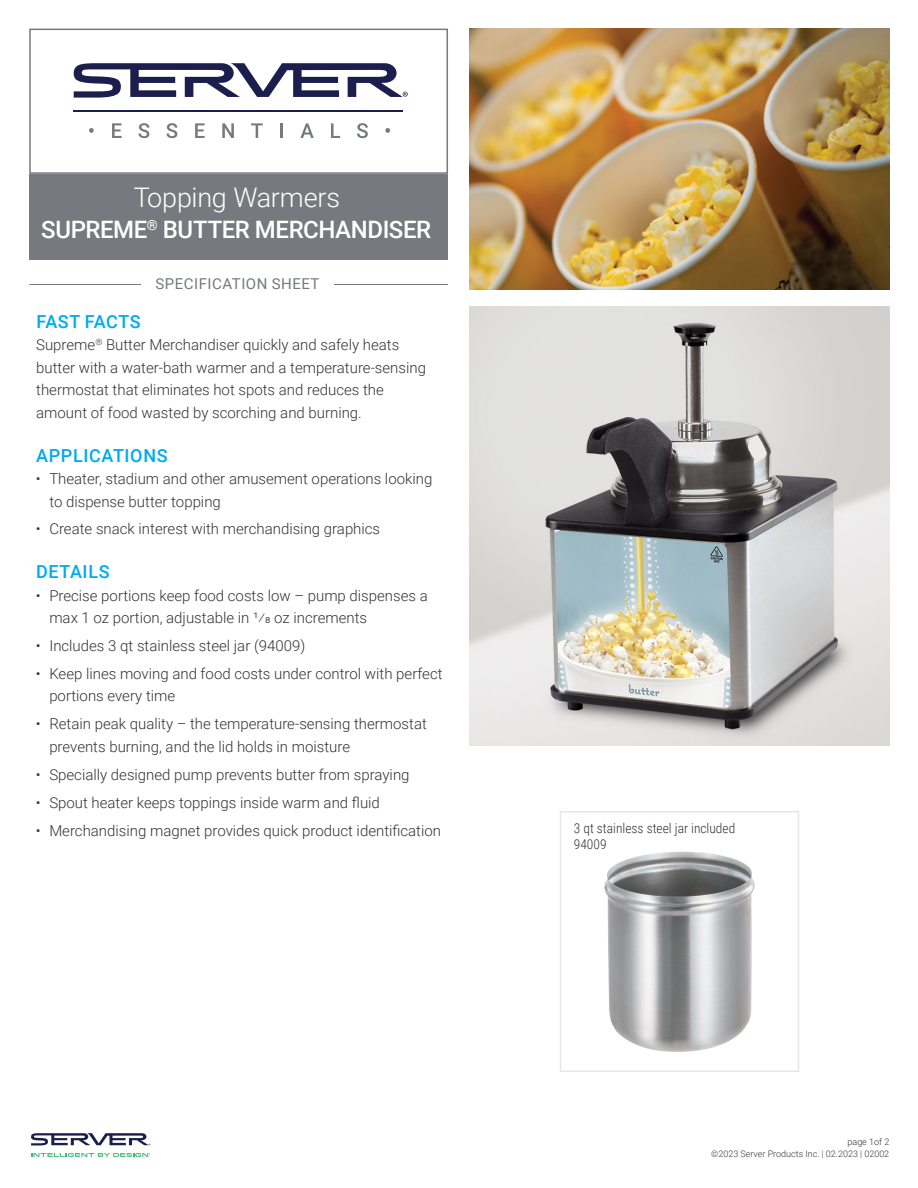
<style>
.page{position:relative;width:918px;height:1188px;background:#fff}
.page>*{position:absolute;margin:0;border:0;box-sizing:border-box;transform-origin:0 0}
.t1{font:300 27px "Roboto";letter-spacing:-.01em;color:#fff}
.t2{font:500 24px "Roboto";letter-spacing:-.015em;color:#fff}
.t3{font:500 18px "Roboto";letter-spacing:.035em;color:#00abeb}
.t4{font:300 15px/22.5px "Roboto";color:#333334}
.t5{font:15px "Roboto";letter-spacing:.035em;color:#76797d}
.t6{font:300 13.5px/16.2px "Roboto Condensed";color:#333334}
.t7{font:300 9px/12px "Roboto";color:#333334;text-align:right}
</style>
<div class="page">
<div style="left:29px;top:174px;width:419px;height:86px;background:#76797d"></div>
<svg style="left:31px;top:1133px;width:119px;height:12px"></svg>
<svg style="left:31px;top:1153px;width:119px;height:4px"></svg>
<div style="left:29px;top:29px;width:419px;height:145px;border:2px solid #76797d"></div>
<hr style="left:74px;top:110px;width:329px;height:2px;background:#1c1f4e">
<svg style="left:89px;top:128px;width:5px;height:5px"></svg>
<svg style="left:112px;top:123px;width:10px;height:15px"></svg>
<svg style="left:138px;top:123px;width:11px;height:15px"></svg>
<svg style="left:166px;top:123px;width:11px;height:15px"></svg>
<svg style="left:195px;top:123px;width:10px;height:15px"></svg>
<svg style="left:222px;top:123px;width:12px;height:15px"></svg>
<svg style="left:251px;top:123px;width:12px;height:15px"></svg>
<hr style="left:280px;top:123px;width:3px;height:15px;background:#76797d">
<svg style="left:300px;top:123px;width:14px;height:15px"></svg>
<svg style="left:331px;top:123px;width:9px;height:15px"></svg>
<svg style="left:357px;top:123px;width:11px;height:15px"></svg>
<svg style="left:386px;top:128px;width:4px;height:5px"></svg>
<svg style="left:74px;top:63px;width:334px;height:35px"></svg>
<hr style="left:29px;top:284px;width:419px;height:1px;background:#76797d">
<div style="left:141px;top:277px;width:193px;height:16px;background:#fff"></div>
<img style="left:470px;top:306px;width:419px;height:439px">
<div style="left:560px;top:811px;width:239px;height:261px;border:2px solid #e6e7e8"></div>
<img style="left:469px;top:29px;width:420px;height:261px">
<img style="left:604px;top:852px;width:151px;height:200px">
<h1 class="t1" style="left:134px;top:178px;width:208px">Topping Warmers</h1>
<h2 class="t2" style="left:41px;top:212px;width:392px">SUPREME<sup>®</sup> BUTTER MERCHANDISER</h2>
<p class="t5" style="left:155px;top:273px;width:166px">SPECIFICATION SHEET</p>
<p class="t3" style="left:37px;top:309px;width:106px">FAST FACTS</p>
<p class="t4" style="left:36px;top:333px;width:391px">Supreme<sup>®</sup> Butter Merchandiser quickly and safely heats butter with a water-bath warmer and a temperature-sensing thermostat that eliminates hot spots and reduces the amount of food wasted by scorching and burning.</p>
<p class="t3" style="left:36px;top:443px;width:133px">APPLICATIONS</p>
<p class="t4" style="left:49px;top:467px;width:385px;text-indent:-13px">• Theater, stadium and other amusement operations looking to dispense butter topping</p>
<p class="t4" style="left:36px;top:517px;width:346px">• Create snack interest with merchandising graphics</p>
<p class="t3" style="left:36px;top:559px;width:75px">DETAILS</p>
<p class="t4" style="left:49px;top:584px;width:380px;text-indent:-13px">• Precise portions keep food costs low – pump dispenses a max 1 oz portion, adjustable in 1/8 oz increments</p>
<p class="t4" style="left:36px;top:634px;width:271px">• Includes 3 qt stainless steel jar (94009)</p>
<p class="t4" style="left:49px;top:662px;width:395px;text-indent:-13px">• Keep lines moving and food costs under control with perfect portions every time</p>
<p class="t4" style="left:49px;top:712px;width:379px;text-indent:-13px">• Retain peak quality – the temperature-sensing thermostat prevents burning, and the lid holds in moisture</p>
<p class="t4" style="left:36px;top:763px;width:375px">• Specially designed pump prevents butter from spraying</p>
<p class="t4" style="left:36px;top:791px;width:346px">• Spout heater keeps toppings inside warm and fluid</p>
<p class="t4" style="left:36px;top:818px;width:407px">• Merchandising magnet provides quick product identification</p>
<p class="t6" style="left:574px;top:820px;width:163px">3 qt stainless steel jar included<br>94009</p>
<p class="t7" style="left:711px;top:1135px;width:180px">page 1of 2<br>©2023 Server Products Inc. | 02.2023 | 02002</p>
</div>
